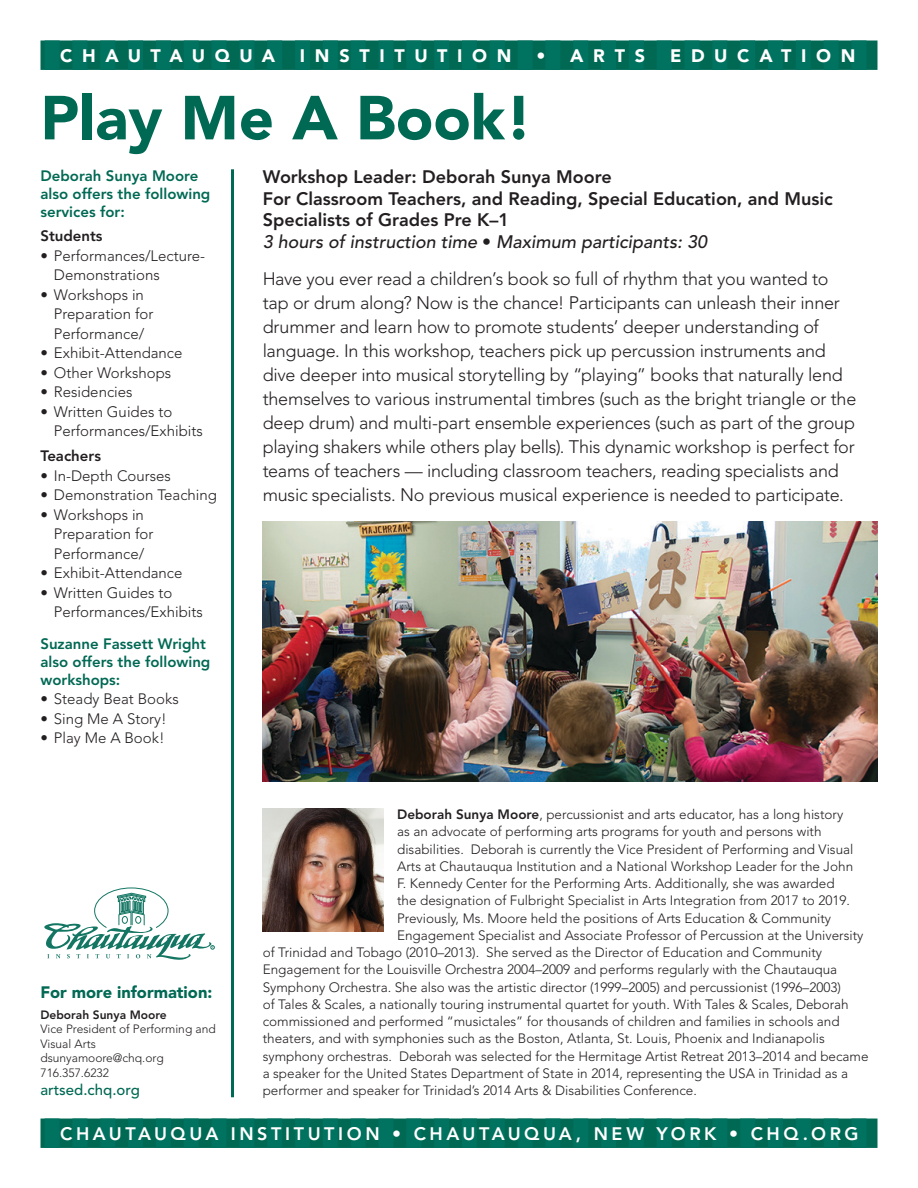
<style>
.page{position:relative;width:918px;height:1188px;background:#fff}
.page>*{position:absolute;margin:0;border:0;box-sizing:border-box;transform-origin:0 0}
.t1{font:900 61.5px "Avenir LT Std";color:#006954}
.t2{font:300 18px/24px "Avenir LT Std";letter-spacing:-.01em;color:#231f20}
.t3{font:800 18px/21.6px "Avenir LT Std";color:#231f20}
.t4{font:800 18px "Avenir LT Std";letter-spacing:.2em;color:#fff}
.t5{font:italic 500 18px "Avenir LT Std";color:#231f20}
.t6{font:900 18px "Avenir LT Std";letter-spacing:.535em;color:#fff}
.t7{font:900 16.5px "Avenir LT Std";color:#006954}
.t8{font:300 15px/19.5px "Avenir LT Std";color:#231f20}
.t9{font:800 15px/18px "Avenir LT Std";color:#006954}
.t10{font:800 15px "Avenir LT Std";color:#231f20}
.t11{font:500 15px "Avenir LT Std";color:#006954}
.t12{font:300 13.5px "Avenir LT Std";color:#231f20}
.t13{font:300 12px/14.4px "Avenir LT Std";color:#231f20}
.t14{font:800 12px "Avenir LT Std";color:#231f20}
.s1{font-weight:300;font-style:normal}
.s2{font-weight:800}
.s3{font-weight:400}
</style>
<div class="page">
<svg style="left:40px;top:1119px;width:838px;height:29px;background:#006e5a"></svg>
<hr style="left:231px;top:169px;width:3px;height:928px;background:#006954">
<svg style="left:40px;top:40px;width:838px;height:30px;background:#036f5c"></svg>
<svg style="left:44px;top:888px;width:171px;height:72px"></svg>
<img style="left:263px;top:522px;width:615px;height:259px">
<img style="left:263px;top:809px;width:121px;height:123px">
<p class="t6" style="left:60px;top:45px;width:217px">CHAUTAUQUA</p>
<p class="t6" style="left:300px;top:45px;width:213px">INSTITUTION</p>
<p class="t6" style="left:536px;top:45px;width:110px">• ARTS</p>
<p class="t6" style="left:670px;top:45px;width:187px">EDUCATION</p>
<p class="t1" style="left:40px;top:81px;width:493px">Play Me A Book!</p>
<p class="t3" style="left:263px;top:166px;width:572px">Workshop Leader: Deborah Sunya Moore<br>For Classroom Teachers, and Reading, Special Education, and Music<br>Specialists of Grades Pre K–1</p>
<p class="t5" style="left:263px;top:231px;width:446px">3 hours of instruction time <span class="s1">•</span> Maximum participants: 30</p>
<p class="t2" style="left:263px;top:267px;width:595px">Have you ever read a children’s book so full of rhythm that you wanted to tap or drum along? Now is the chance! Participants can unleash their inner drummer and learn how to promote students’ deeper understanding of language. In this workshop, teachers pick up percussion instruments and dive deeper into musical storytelling by “playing” books that naturally lend themselves to various instrumental timbres (such as the bright triangle or the deep drum) and multi-part ensemble experiences (such as part of the group playing shakers while others play bells). This dynamic workshop is perfect for teams of teachers — including classroom teachers, reading specialists and music specialists. No previous musical experience is needed to participate.</p>
<p class="t9" style="left:40px;top:166px;width:171px">Deborah Sunya Moore also offers the following services for:</p>
<p class="t10" style="left:40px;top:227px;width:64px">Students</p>
<p class="t8" style="left:54px;top:246px;width:153px;text-indent:-14px">• Performances/Lecture-<br>Demonstrations</p>
<p class="t8" style="left:54px;top:285px;width:101px;text-indent:-14px">• Workshops in<br>Preparation for<br>Performance/</p>
<p class="t8" style="left:40px;top:344px;width:144px">• Exhibit-Attendance</p>
<p class="t8" style="left:40px;top:363px;width:132px">• Other Workshops</p>
<p class="t8" style="left:40px;top:383px;width:94px">• Residencies</p>
<p class="t8" style="left:54px;top:402px;width:150px;text-indent:-14px">• Written Guides to<br>Performances/Exhibits</p>
<p class="t10" style="left:40px;top:447px;width:62px">Teachers</p>
<p class="t8" style="left:40px;top:466px;width:132px">• In-Depth Courses</p>
<p class="t8" style="left:40px;top:485px;width:178px">• Demonstration Teaching</p>
<p class="t8" style="left:54px;top:505px;width:101px;text-indent:-14px">• Workshops in<br>Preparation for<br>Performance/</p>
<p class="t8" style="left:40px;top:563px;width:144px">• Exhibit-Attendance</p>
<p class="t8" style="left:54px;top:583px;width:150px;text-indent:-14px">• Written Guides to<br>Performances/Exhibits</p>
<p class="t9" style="left:40px;top:634px;width:171px">Suzanne Fassett Wright also offers the following workshops:</p>
<p class="t8" style="left:40px;top:689px;width:140px">• Steady Beat Books</p>
<p class="t8" style="left:40px;top:709px;width:128px">• Sing Me A Story!</p>
<p class="t8" style="left:40px;top:728px;width:126px">• Play Me A Book!</p>
<p class="t7" style="left:40px;top:982px;width:173px">For more information:</p>
<p class="t14" style="left:40px;top:1008px;width:128px">Deborah Sunya Moore</p>
<p class="t13" style="left:40px;top:1022px;width:177px">Vice President of Performing and<br>Visual Arts</p>
<p class="t13" style="left:40px;top:1051px;width:125px">dsunyamoore@chq.org</p>
<p class="t13" style="left:40px;top:1065px;width:70px">716.357.6232</p>
<p class="t11" style="left:40px;top:1081px;width:101px">artsed.chq.org</p>
<p class="t12" style="left:397px;top:806px;width:448px"><span class="s2">Deborah Sunya Moore</span>, percussionist and arts educator, has a long history</p>
<p class="t12" style="left:397px;top:824px;width:426px">as an advocate of performing arts programs for youth and persons with</p>
<p class="t12" style="left:397px;top:841px;width:458px">disabilities. Deborah is currently the Vice President of Performing and Visual</p>
<p class="t12" style="left:397px;top:858px;width:458px">Arts at Chautauqua Institution and a National Workshop Leader for the John</p>
<p class="t12" style="left:397px;top:875px;width:439px">F. Kennedy Center for the Performing Arts. Additionally, she was awarded</p>
<p class="t12" style="left:397px;top:893px;width:454px">the designation of Fulbright Specialist in Arts Integration from 2017 to 2019.</p>
<p class="t12" style="left:397px;top:910px;width:436px">Previously, Ms. Moore held the positions of Arts Education &amp; Community</p>
<p class="t12" style="left:397px;top:927px;width:468px">Engagement Specialist and Associate Professor of Percussion at the University</p>
<p class="t12" style="left:263px;top:944px;width:561px">of Trinidad and Tobago (2010–2013). She served as the Director of Education and Community</p>
<p class="t12" style="left:263px;top:962px;width:576px">Engagement for the Louisville Orchestra 2004–2009 and performs regularly with the Chautauqua</p>
<p class="t12" style="left:263px;top:979px;width:580px">Symphony Orchestra. She also was the artistic director (1999–2005) and percussionist (1996–2003)</p>
<p class="t12" style="left:263px;top:996px;width:588px">of Tales &amp; Scales, a nationally touring instrumental quartet for youth. With Tales &amp; Scales, Deborah</p>
<p class="t12" style="left:263px;top:1013px;width:579px">commissioned and performed “musictales” for thousands of children and families in schools and</p>
<p class="t12" style="left:263px;top:1031px;width:564px">theaters, and with symphonies such as the Boston, Atlanta, St. Louis, Phoenix and Indianapolis</p>
<p class="t12" style="left:263px;top:1048px;width:607px">symphony orchestras. Deborah was selected for the Hermitage Artist Retreat 2013–2014 and became</p>
<p class="t12" style="left:263px;top:1065px;width:587px">a speaker for the United States Department of State in 2014, representing the USA in Trinidad as a</p>
<p class="t12" style="left:263px;top:1082px;width:436px">performer and speaker for Trinidad’s 2014 Arts &amp; Disabilities Conference.</p>
<p class="t4" style="left:60px;top:1123px;width:800px">CHAUTAUQUA INSTITUTION <span class="s3">•</span> CHAUTAUQUA, NEW YORK <span class="s3">•</span> CHQ.ORG</p>
</div>
